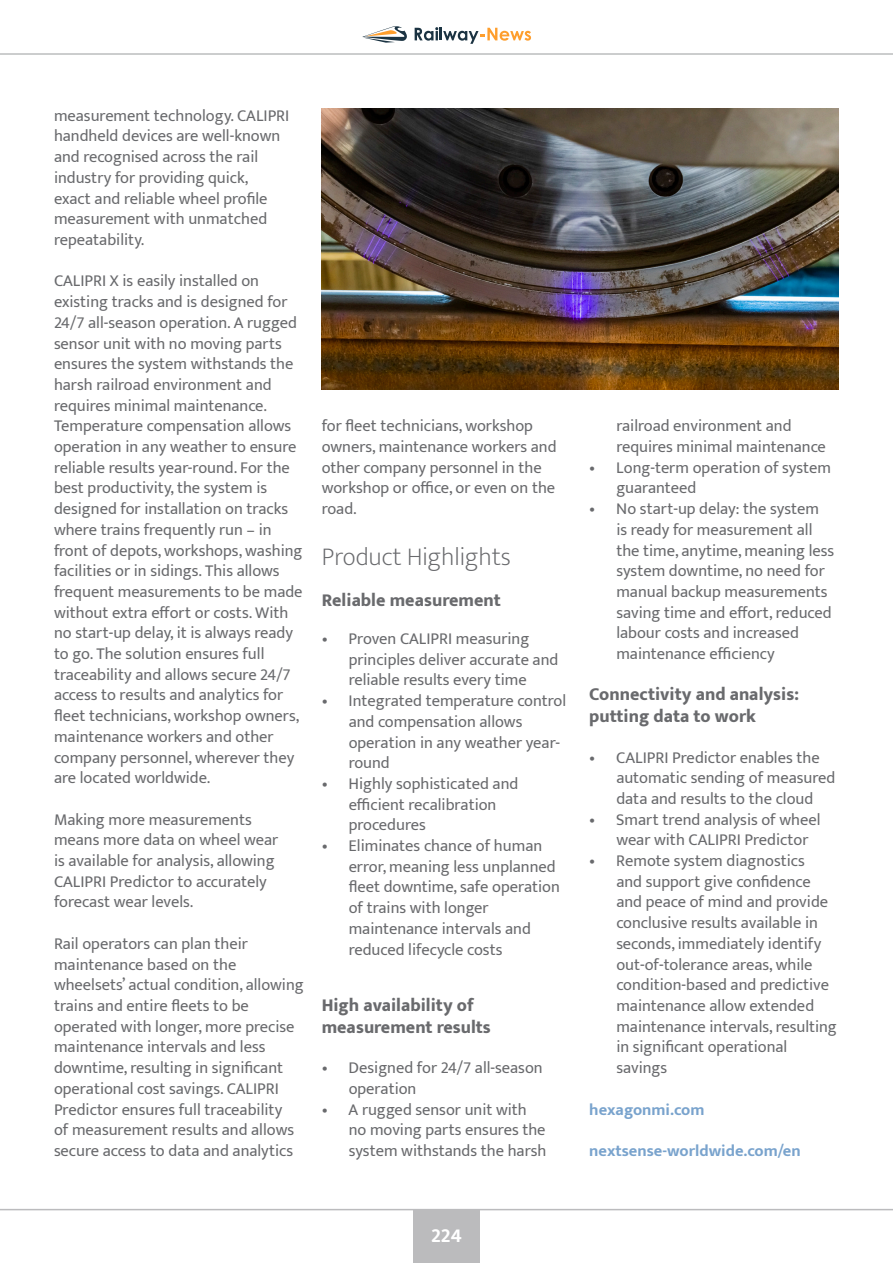
<style>
.page{position:relative;width:893px;height:1263px;background:#fff}
.page>*{position:absolute;margin:0;border:0;box-sizing:border-box;transform-origin:0 0}
.t1{font:200 25.5px "Mukta";color:#696a6d}
.t2{font:700 21px "Mukta Mahee";color:#fff}
.t3{font:800 18px/21.6px "Mukta";color:#696a6d}
.t4{font:16.5px/20.7px "Mukta";color:#696a6d}
.t5{font:700 16.5px "Mukta";color:#79a3cd}
</style>
<div class="page">
<svg style="left:362px;top:26px;width:45px;height:17px"></svg>
<svg style="left:415px;top:27px;width:116px;height:17px"></svg>
<div style="left:413px;top:1209px;width:67px;height:54px;background:#bbbbbd"></div>
<hr style="left:0;top:1209px;width:893px;height:1px;background:#bbbbbd">
<hr style="left:0;top:53px;width:893px;height:2px;background:#bbbdbe">
<img style="left:322px;top:108px;width:517px;height:282px">
<p class="t4" style="left:54px;top:105px;width:237px">measurement technology. CALIPRI handheld devices are well-known and recognised across the rail industry for providing quick, exact and reliable wheel profile measurement with unmatched repeatability.</p>
<p class="t4" style="left:54px;top:270px;width:250px">CALIPRI X is easily installed on existing tracks and is designed for 24/7 all-season operation. A rugged sensor unit with no moving parts ensures the system withstands the harsh railroad environment and requires minimal maintenance.<br>Temperature compensation allows operation in any weather to ensure reliable results year-round. For the best productivity, the system is designed for installation on tracks where trains frequently run – in front of depots, workshops, washing facilities or in sidings. This allows frequent measurements to be made without extra effort or costs. With no start-up delay, it is always ready to go. The solution ensures full traceability and allows secure 24/7 access to results and analytics for fleet technicians, workshop owners, maintenance workers and other company personnel, wherever they are located worldwide.</p>
<p class="t4" style="left:54px;top:809px;width:226px">Making more measurements means more data on wheel wear is available for analysis, allowing<br>CALIPRI Predictor to accurately forecast wear levels.</p>
<p class="t4" style="left:54px;top:933px;width:251px">Rail operators can plan their maintenance based on the wheelsets’ actual condition, allowing trains and entire fleets to be operated with longer, more precise maintenance intervals and less downtime, resulting in significant operational cost savings. CALIPRI Predictor ensures full traceability<br>of measurement results and allows secure access to data and analytics</p>
<p class="t4" style="left:322px;top:415px;width:236px">for fleet technicians, workshop owners, maintenance workers and other company personnel in the workshop or office, or even on the road.</p>
<p class="t1" style="left:322px;top:536px;width:191px">Product Highlights</p>
<p class="t3" style="left:322px;top:589px;width:180px">Reliable measurement</p>
<p class="t4" style="left:349px;top:628px;width:211px;text-indent:-27px">• Proven CALIPRI measuring principles deliver accurate and reliable results every time</p>
<p class="t4" style="left:349px;top:690px;width:219px;text-indent:-27px">• Integrated temperature control and compensation allows operation in any weather year&shy;round</p>
<p class="t4" style="left:349px;top:773px;width:171px;text-indent:-27px">• Highly sophisticated and efficient recalibration procedures</p>
<p class="t4" style="left:349px;top:835px;width:213px;text-indent:-27px">• Eliminates chance of human error, meaning less unplanned fleet downtime, safe operation of trains with longer maintenance intervals and reduced lifecycle costs</p>
<p class="t3" style="left:322px;top:994px;width:171px">High availability of measurement results</p>
<p class="t4" style="left:349px;top:1057px;width:196px;text-indent:-27px">• Designed for 24/7 all-season operation</p>
<p class="t4" style="left:349px;top:1098px;width:199px;text-indent:-27px">• A rugged sensor unit with no moving parts ensures the system withstands the harsh</p>
<p class="t4" style="left:616px;top:415px;width:211px">railroad environment and requires minimal maintenance</p>
<p class="t4" style="left:616px;top:457px;width:216px;text-indent:-27px">• Long-term operation of system guaranteed</p>
<p class="t4" style="left:616px;top:498px;width:219px;text-indent:-27px">• No start-up delay: the system<br>is ready for measurement all the time, anytime, meaning less system downtime, no need for manual backup measurements saving time and effort, reduced labour costs and increased maintenance efficiency</p>
<p class="t3" style="left:589px;top:683px;width:211px">Connectivity and analysis: putting data to work</p>
<p class="t4" style="left:616px;top:746px;width:221px;text-indent:-27px">• CALIPRI Predictor enables the automatic sending of measured data and results to the cloud</p>
<p class="t4" style="left:616px;top:809px;width:206px;text-indent:-27px">• Smart trend analysis of wheel wear with CALIPRI Predictor</p>
<p class="t4" style="left:616px;top:850px;width:222px;text-indent:-27px">• Remote system diagnostics<br>and support give confidence and peace of mind and provide conclusive results available in seconds, immediately identify out-of-tolerance areas, while condition-based and predictive maintenance allow extended maintenance intervals, resulting in significant operational savings</p>
<p class="t5" style="left:589px;top:1099px;width:117px">hexagonmi.com</p>
<p class="t5" style="left:589px;top:1140px;width:213px">nextsense-worldwide.com/en</p>
<p class="t2" style="left:431px;top:1222px;width:32px">224</p>
</div>
